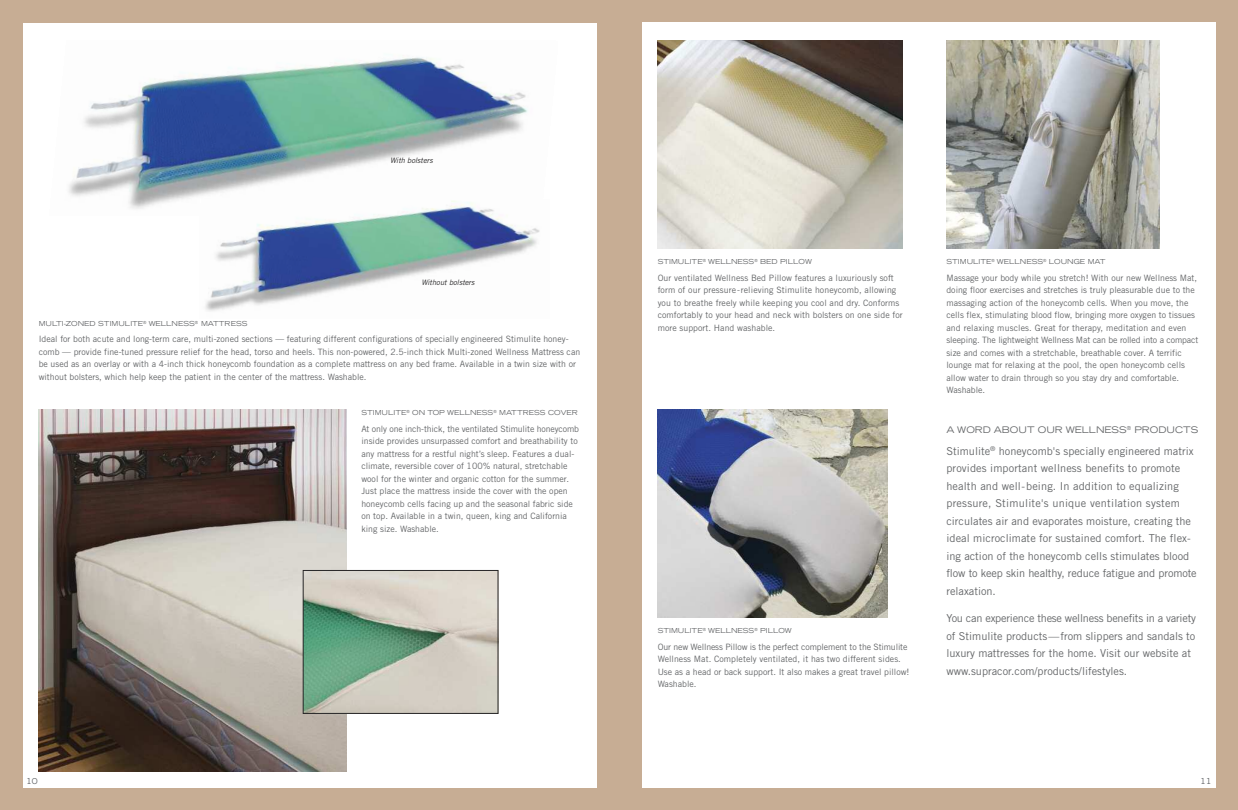
<style>
.page{position:relative;width:1238px;height:810px;background:#fff}
.page>*{position:absolute;margin:0;border:0;box-sizing:border-box;transform-origin:0 0}
.t1{font:11px/17.5px "Trade Gothic LT Std";color:#656769}
.t2{font:expanded 9px "Trade Gothic LH";color:#656769}
.t3{font:8.75px/12.5px "Trade Gothic LT Std";color:#656769}
.t4{font:expanded 8.12px "Trade Gothic LH";color:#656769}
.t5{font:italic 7.5px "Trade Gothic LT Std";color:#272627}
.t6{font:expanded 6.88px "Trade Gothic LH";color:#656769}
</style>
<div class="page">
<div style="left:0;top:0;width:624px;height:810px;background:#c7ad94"></div>
<div style="left:23px;top:23px;width:573px;height:765px;background:#fff"></div>
<img style="left:68px;top:57px;width:460px;height:152px">
<img style="left:200px;top:199px;width:340px;height:112px">
<img style="left:39px;top:409px;width:307px;height:362px">
<img style="left:305px;top:572px;width:191px;height:140px">
<div style="left:303px;top:570px;width:195px;height:144px;border:1px solid #272627"></div>
<div style="left:604px;top:0;width:634px;height:810px;background:#c7ad94"></div>
<div style="left:641px;top:23px;width:574px;height:765px;background:#fff"></div>
<img style="left:946px;top:40px;width:213px;height:208px">
<img style="left:657px;top:409px;width:230px;height:208px">
<div style="left:657px;top:40px;width:252px;height:208px;background:linear-gradient(to bottom,#fff,#fff)"></div>
<img style="left:657px;top:40px;width:245px;height:208px">
<p class="t5" style="left:390px;top:158px;width:44px">With bolsters</p>
<p class="t5" style="left:421px;top:280px;width:54px">Without bolsters</p>
<p class="t6" style="left:39px;top:321px;width:210px">MULTI-ZONED STIMULITE<sup>®</sup> WELLNESS<sup>®</sup> MATTRESS</p>
<p class="t3" style="left:39px;top:334px;width:543px">Ideal for both acute and long-term care, multi-zoned sections — featuring different configurations of specially engineered Stimulite honey&shy;comb — provide fine-tuned pressure relief for the head, torso and heels. This non-powered, 2.5-inch thick Multi-zoned Wellness Mattress can be used as an overlay or with a 4-inch thick honeycomb foundation as a complete mattress on any bed frame. Available in a twin size with or without bolsters, which help keep the patient in the center of the mattress. Washable.</p>
<p class="t6" style="left:361px;top:410px;width:218px">STIMULITE<sup>®</sup> ON TOP WELLNESS<sup>®</sup> MATTRESS COVER</p>
<p class="t3" style="left:361px;top:423px;width:219px">At only one inch-thick, the ventilated Stimulite honeycomb inside provides unsurpassed comfort and breathability to any mattress for a restful night’s sleep. Features a dual&shy;climate, reversible cover of 100% natural, stretchable wool for the winter and organic cotton for the summer.<br>Just place the mattress inside the cover with the open honeycomb cells facing up and the seasonal fabric side on top. Available in a twin, queen, king and California king size. Washable.</p>
<p class="t6" style="left:657px;top:259px;width:156px">STIMULITE<sup>®</sup> WELLNESS<sup>®</sup> BED PILLOW</p>
<p class="t3" style="left:657px;top:272px;width:246px">Our ventilated Wellness Bed Pillow features a luxuriously soft form of our pressure-relieving Stimulite honeycomb, allowing you to breathe freely while keeping you cool and dry. Conforms comfortably to your head and neck with bolsters on one side for more support. Hand washable.</p>
<p class="t6" style="left:657px;top:628px;width:136px">STIMULITE<sup>®</sup> WELLNESS<sup>®</sup> PILLOW</p>
<p class="t3" style="left:657px;top:641px;width:253px">Our new Wellness Pillow is the perfect complement to the Stimulite Wellness Mat. Completely ventilated, it has two different sides.<br>Use as a head or back support. It also makes a great travel pillow!<br>Washable.</p>
<p class="t6" style="left:946px;top:259px;width:161px">STIMULITE<sup>®</sup> WELLNESS<sup>®</sup> LOUNGE MAT</p>
<p class="t3" style="left:946px;top:272px;width:253px">Massage your body while you stretch! With our new Wellness Mat, doing floor exercises and stretches is truly pleasurable due to the massaging action of the honeycomb cells. When you move, the cells flex, stimulating blood flow, bringing more oxygen to tissues and relaxing muscles. Great for therapy, meditation and even sleeping. The lightweight Wellness Mat can be rolled into a compact size and comes with a stretchable, breathable cover. A terrific lounge mat for relaxing at the pool, the open honeycomb cells allow water to drain through so you stay dry and comfortable.<br>Washable.</p>
<p class="t2" style="left:946px;top:427px;width:253px">A WORD ABOUT OUR WELLNESS<sup>®</sup> PRODUCTS</p>
<p class="t1" style="left:946px;top:443px;width:252px">Stimulite<sup>®</sup> honeycomb's specially engineered matrix provides important wellness benefits to promote health and well-being. In addition to equalizing pressure, Stimulite's unique ventilation system circulates air and evaporates moisture, creating the ideal microclimate for sustained comfort. The flex&shy;ing action of the honeycomb cells stimulates blood flow to keep skin healthy, reduce fatigue and promote relaxation.</p>
<p class="t1" style="left:946px;top:610px;width:251px">You can experience these wellness benefits in a variety of Stimulite products—from slippers and sandals to luxury mattresses for the home. Visit our website at www.supracor.com/products/lifestyles.</p>
<p class="t4" style="left:26px;top:778px;width:13px">10</p>
<p class="t4" style="left:1200px;top:778px;width:13px">11</p>
</div>
